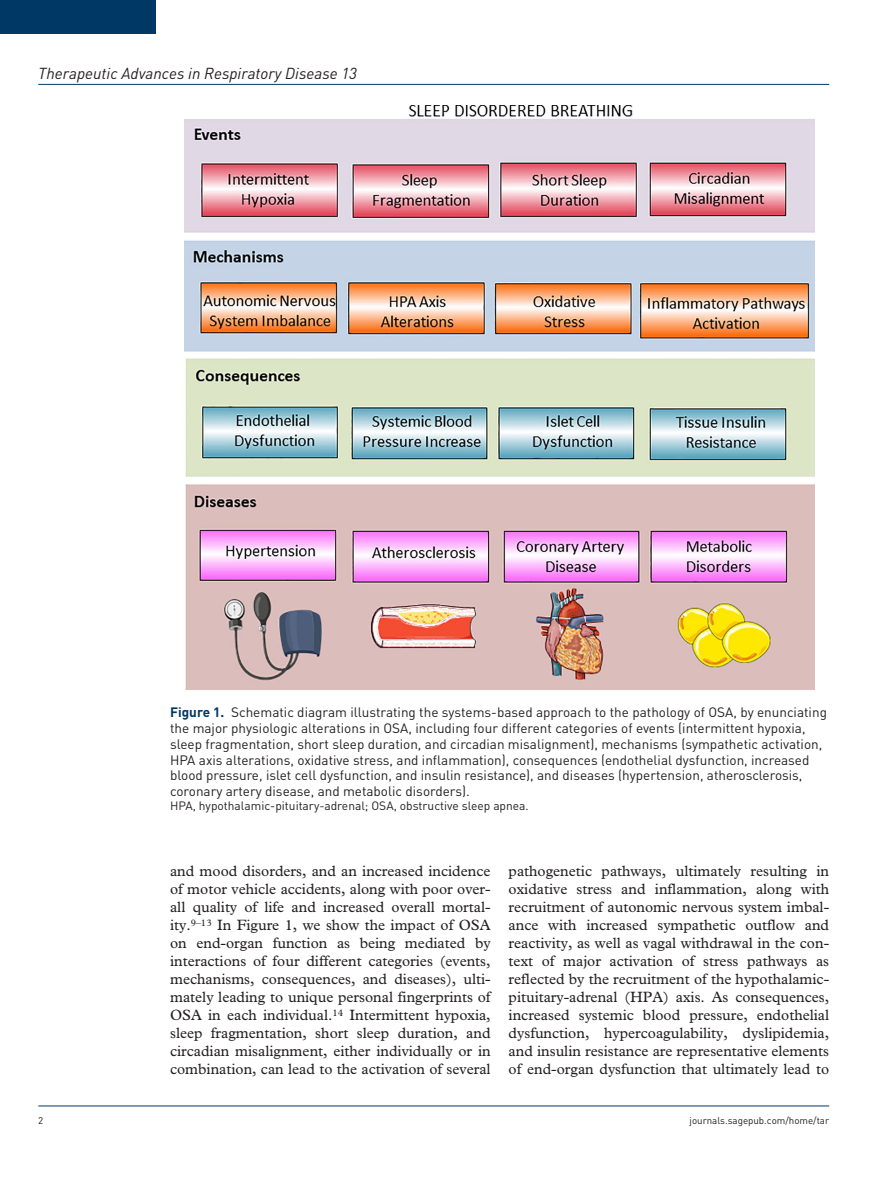
<style>
.page{position:relative;width:893px;height:1191px;background:#fff}
.page>*{position:absolute;margin:0;border:0;box-sizing:border-box;transform-origin:0 0}
.t1{font:italic 15.75px "DIN";color:#231f20}
.t2{font:15px/18px "Plantin Std";color:#231f20;text-align:justify}
.t3{font:13.5px/15.8px "DIN";color:#231f20}
.t4{font:12px "DIN";color:#231f20}
.t5{font:9.75px "DIN";color:#231f20}
.s1{font-weight:700;color:#003865}
</style>
<div class="page">
<hr style="left:38px;top:84px;width:791px;height:1px;background:#003865">
<hr style="left:38px;top:1105px;width:791px;height:1px;background:#003865">
<div style="left:0;top:0;width:155px;height:34px;background:#003865"></div>
<img style="left:185px;top:106px;width:630px;height:583px">
<p class="t1" style="left:38px;top:63px;width:320px">Therapeutic Advances in Respiratory Disease 13</p>
<p class="t3" style="left:170px;top:704px;width:658px"><span class="s1">Figure 1.</span> Schematic diagram illustrating the systems-based approach to the pathology of OSA, by enunciating the major physiologic alterations in OSA, including four different categories of events (intermittent hypoxia, sleep fragmentation, short sleep duration, and circadian misalignment), mechanisms (sympathetic activation, HPA axis alterations, oxidative stress, and inflammation), consequences (endothelial dysfunction, increased blood pressure, islet cell dysfunction, and insulin resistance), and diseases (hypertension, atherosclerosis, coronary artery disease, and metabolic disorders).</p>
<p class="t4" style="left:170px;top:798px;width:360px">HPA, hypothalamic-pituitary-adrenal; OSA, obstructive sleep apnea.</p>
<p class="t2" style="left:170px;top:862px;width:322px">and mood disorders, and an increased incidence of motor vehicle accidents, along with poor over&shy;all quality of life and increased overall mortal&shy;ity.<sup>9–13</sup> In Figure 1, we show the impact of OSA on end-organ function as being mediated by interactions of four different categories (events, mechanisms, consequences, and diseases), ulti&shy;mately leading to unique personal fingerprints of OSA in each individual.<sup>14</sup> Intermittent hypoxia, sleep fragmentation, short sleep duration, and circadian misalignment, either individually or in combination, can lead to the activation of several</p>
<p class="t2" style="left:509px;top:862px;width:322px">pathogenetic pathways, ultimately resulting in oxidative stress and inflammation, along with recruitment of autonomic nervous system imbal&shy;ance with increased sympathetic outflow and reactivity, as well as vagal withdrawal in the con&shy;text of major activation of stress pathways as reflected by the recruitment of the hypothalamic&shy;pituitary-adrenal (HPA) axis. As consequences, increased systemic blood pressure, endothelial dysfunction, hypercoagulability, dyslipidemia, and insulin resistance are representative elements of end-organ dysfunction that ultimately lead to</p>
<p class="t5" style="left:38px;top:1114px;width:7px">2</p>
<p class="t5" style="left:689px;top:1114px;width:141px">journals.sagepub.com/home/tar</p>
</div>
